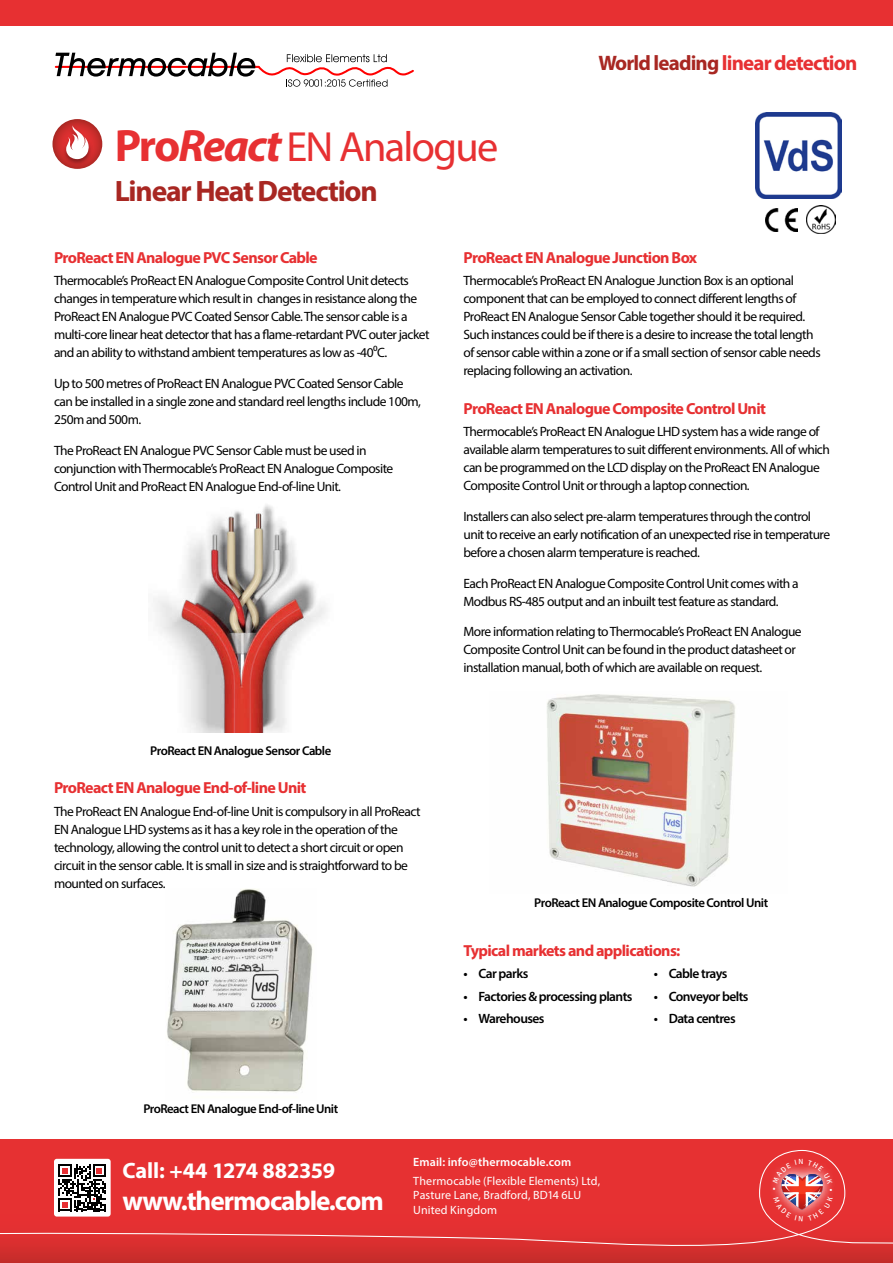
<style>
.page{position:relative;width:893px;height:1263px;background:#fff}
.page>*{position:absolute;margin:0;border:0;box-sizing:border-box;transform-origin:0 0}
.t1{font:42.3px "Myriad Pro";letter-spacing:-.04em;color:#e73032}
.t2{font:700 29.55px "Myriad Pro";letter-spacing:-.04em;color:#a82722}
.t3{font:700 27.15px "Myriad Pro";letter-spacing:-.04em;color:#fff}
.t4{font:700 22.2px "Myriad Pro";letter-spacing:-.01em;color:#fff}
.t5{font:700 21px "Myriad Pro";letter-spacing:-.04em;color:#e73032}
.t6{font:700 16.05px "Myriad Pro";letter-spacing:-.04em;color:#e73032}
.t7{font:13.5px/18px "Myriad Pro";letter-spacing:-.04em;color:#000}
.t8{font:600 13.5px "Myriad Pro";letter-spacing:-.04em;color:#000}
.t9{font:600 12.75px "Myriad Pro";letter-spacing:-.04em;color:#000}
.t10{font:12px/14.4px "Myriad Pro";letter-spacing:.01em;color:#fff}
.t11{font:600 12px "Myriad Pro";letter-spacing:.01em;color:#fff}
.s1{font-weight:700;font-size:45.6px}
.s2{font-weight:700;font-style:italic;font-size:45.6px}
.s3{color:#a82722}
</style>
<div class="page">
<img style="left:756px;top:113px;width:85px;height:85px">
<img style="left:766px;top:209px;width:31px;height:22px">
<img style="left:807px;top:205px;width:28px;height:29px">
<svg style="left:55px;top:53px;width:359px;height:34px"></svg>
<div style="left:0;top:0;width:893px;height:26px;background:#e73032"></div>
<div style="left:0;top:1140px;width:893px;height:123px;background:#e63132"></div>
<svg style="left:0;top:1150px;width:893px;height:113px"></svg>
<svg style="left:52px;top:119px;width:50px;height:50px"></svg>
<img style="left:60px;top:122px;width:35px;height:46px">
<svg style="left:65px;top:125px;width:24px;height:34px"></svg>
<img style="left:153px;top:505px;width:173px;height:228px">
<img style="left:547px;top:694px;width:188px;height:193px">
<img style="left:167px;top:889px;width:146px;height:203px">
<svg style="left:773px;top:1159px;width:60px;height:62px"></svg>
<h1 class="t1" style="left:115px;top:121px;width:385px"><span class="s1">Pro</span><span class="s2">React</span> EN Analogue</h1>
<h2 class="t2" style="left:115px;top:172px;width:265px">Linear Heat Detection</h2>
<h3 class="t5" style="left:598px;top:49px;width:260px"><span class="s3">World leading</span> linear detection</h3>
<p class="t6" style="left:54px;top:247px;width:265px">ProReact EN Analogue PVC Sensor Cable</p>
<p class="t7" style="left:54px;top:271px;width:377px">Thermocable’s ProReact EN Analogue Composite Control Unit detects changes in temperature which result in changes in resistance along the ProReact EN Analogue PVC Coated Sensor Cable. The sensor cable is a multi-core linear heat detector that has a flame-retardant PVC outer jacket and an ability to withstand ambient temperatures as low as -40⁰C.</p>
<p class="t7" style="left:54px;top:374px;width:368px">Up to 500 metres of ProReact EN Analogue PVC Coated Sensor Cable can be installed in a single zone and standard reel lengths include 100m,<br>250m and 500m.</p>
<p class="t7" style="left:54px;top:441px;width:341px">The ProReact EN Analogue PVC Sensor Cable must be used in conjunction with Thermocable’s ProReact EN Analogue Composite<br>Control Unit and ProReact EN Analogue End-of-line Unit.</p>
<p class="t9" style="left:150px;top:742px;width:182px">ProReact EN Analogue Sensor Cable</p>
<p class="t6" style="left:54px;top:777px;width:254px">ProReact EN Analogue End-of-line Unit</p>
<p class="t7" style="left:54px;top:802px;width:368px">The ProReact EN Analogue End-of-line Unit is compulsory in all ProReact EN Analogue LHD systems as it has a key role in the operation of the technology, allowing the control unit to detect a short circuit or open circuit in the sensor cable. It is small in size and is straightforward to be mounted on surfaces.</p>
<p class="t9" style="left:143px;top:1101px;width:196px">ProReact EN Analogue End-of-line Unit</p>
<p class="t6" style="left:463px;top:247px;width:235px">ProReact EN Analogue Junction Box</p>
<p class="t7" style="left:463px;top:271px;width:359px">Thermocable’s ProReact EN Analogue Junction Box is an optional component that can be employed to connect different lengths of ProReact EN Analogue Sensor Cable together should it be required.<br>Such instances could be if there is a desire to increase the total length of sensor cable within a zone or if a small section of sensor cable needs replacing following an activation.</p>
<p class="t6" style="left:463px;top:398px;width:304px">ProReact EN Analogue Composite Control Unit</p>
<p class="t7" style="left:463px;top:422px;width:368px">Thermocable’s ProReact EN Analogue LHD system has a wide range of available alarm temperatures to suit different environments. All of which can be programmed on the LCD display on the ProReact EN Analogue Composite Control Unit or through a laptop connection.</p>
<p class="t7" style="left:463px;top:507px;width:368px">Installers can also select pre-alarm temperatures through the control unit to receive an early notification of an unexpected rise in temperature before a chosen alarm temperature is reached.</p>
<p class="t7" style="left:463px;top:574px;width:337px">Each ProReact EN Analogue Composite Control Unit comes with a<br>Modbus RS-485 output and an inbuilt test feature as standard.</p>
<p class="t7" style="left:463px;top:623px;width:340px">More information relating to Thermocable’s ProReact EN Analogue<br>Composite Control Unit can be found in the product datasheet or installation manual, both of which are available on request.</p>
<p class="t9" style="left:534px;top:894px;width:235px">ProReact EN Analogue Composite Control Unit</p>
<p class="t6" style="left:463px;top:940px;width:218px">Typical markets and applications:</p>
<p class="t8" style="left:463px;top:965px;width:67px">• Car parks</p>
<p class="t8" style="left:463px;top:987px;width:171px">• Factories &amp; processing plants</p>
<p class="t8" style="left:463px;top:1010px;width:83px">• Warehouses</p>
<p class="t8" style="left:654px;top:965px;width:75px">• Cable trays</p>
<p class="t8" style="left:654px;top:987px;width:96px">• Conveyor belts</p>
<p class="t8" style="left:654px;top:1010px;width:84px">• Data centres</p>
<h3 class="t4" style="left:122px;top:1155px;width:214px">Call: +44 1274 882359</h3>
<p class="t11" style="left:413px;top:1155px;width:159px">Email: info@thermocable.com</p>
<p class="t10" style="left:413px;top:1173px;width:188px">Thermocable (Flexible Elements) Ltd,<br>Pasture Lane, Bradford, BD14 6LU<br>United Kingdom</p>
<h3 class="t3" style="left:122px;top:1183px;width:263px">www.thermocable.com</h3>
</div>
